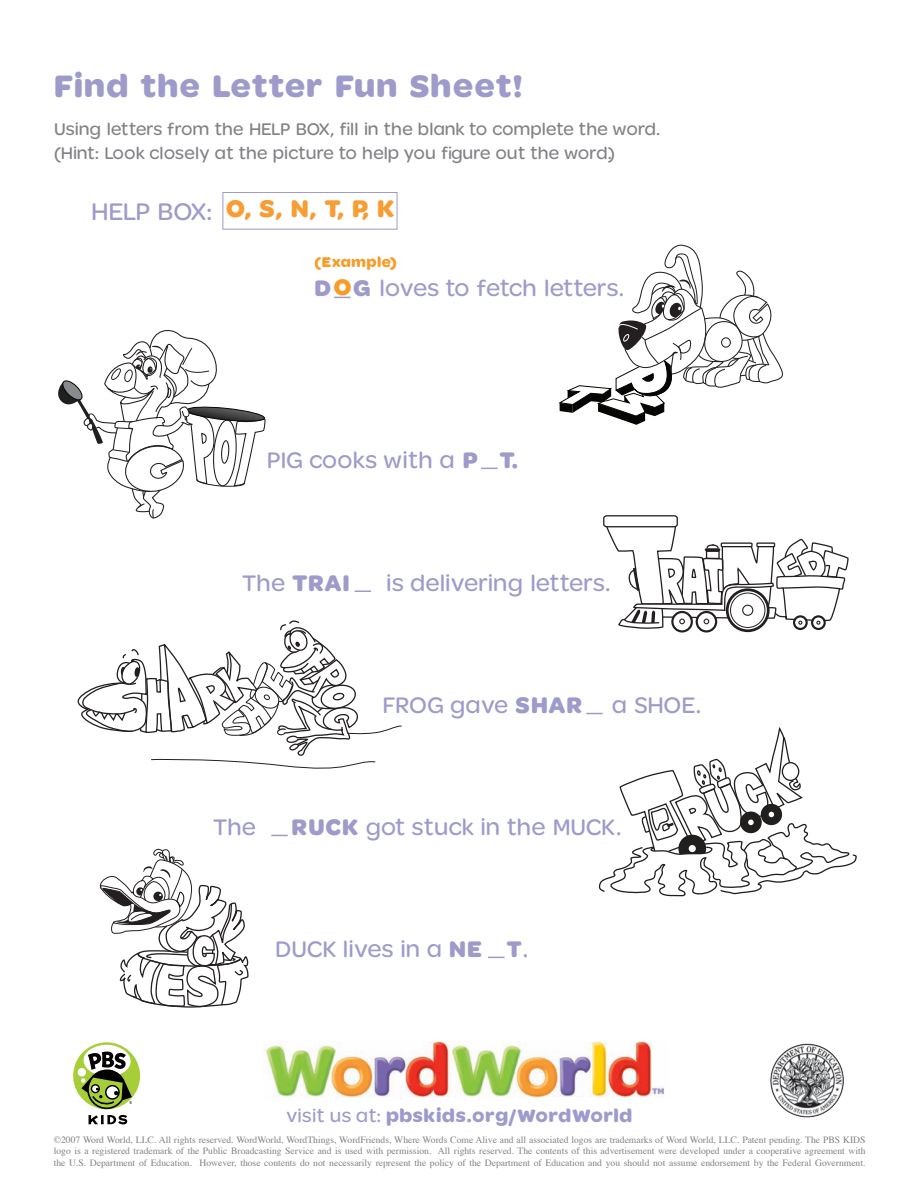
<style>
.page{position:relative;width:918px;height:1188px;background:#fff}
.page>*{position:absolute;margin:0;border:0;box-sizing:border-box;transform-origin:0 0}
.t1{font:700 33px "Word World";color:#9e9bcb}
.t2{font:700 25.65px "Word World";color:#f89d33}
.t3{font:500 24px "Word World";color:#9e9bcb}
.t4{font:700 24px "Word World";color:#9e9bcb}
.t5{font:700 24px "Word World";color:#f89c27}
.t6{font:700 19.2px "Word World";color:#9d9bcc}
.t7{font:500 18px "Word World";color:#808285}
.t8{font:700 15px "Word World";color:#f89c27}
.t9{font:9.6px/11.6px "Times";color:#808285;text-align:justify}
.s1{font-weight:500;color:#9e9bcb}
.s2{font-weight:700}
.s3{font-weight:500}
</style>
<div class="page">
<img style="left:265px;top:1041px;width:400px;height:57px">
<svg style="left:73px;top:1042px;width:67px;height:82px"></svg>
<img style="left:770px;top:1043px;width:74px;height:75px">
<svg style="left:598px;top:729px;width:259px;height:168px"></svg>
<svg style="left:77px;top:620px;width:325px;height:149px"></svg>
<div style="left:671px;top:611px;width:22px;height:22px;border:2px solid #231f20;border-radius:50%"></div>
<div style="left:696px;top:611px;width:21px;height:22px;border:2px solid #231f20;border-radius:50%"></div>
<div style="left:726px;top:588px;width:44px;height:44px;border:3px solid #231f20;border-radius:50%"></div>
<div style="left:793px;top:615px;width:15px;height:15px;border:2px solid #231f20;border-radius:50%"></div>
<div style="left:811px;top:615px;width:15px;height:15px;border:2px solid #231f20;border-radius:50%"></div>
<svg style="left:603px;top:515px;width:246px;height:114px"></svg>
<svg style="left:558px;top:244px;width:225px;height:181px"></svg>
<svg style="left:58px;top:330px;width:208px;height:189px"></svg>
<svg style="left:99px;top:848px;width:150px;height:160px"></svg>
<svg style="left:481px;top:468px;width:17px;height:1px"></svg>
<svg style="left:355px;top:590px;width:16px;height:2px"></svg>
<svg style="left:586px;top:713px;width:17px;height:1px"></svg>
<svg style="left:271px;top:835px;width:17px;height:1px"></svg>
<svg style="left:488px;top:957px;width:17px;height:1px"></svg>
<svg style="left:334px;top:297px;width:17px;height:1px"></svg>
<div style="left:222px;top:192px;width:176px;height:38px;background:#fff;border:1px solid #9e9bcb"></div>
<p class="t1" style="left:54px;top:67px;width:472px">Find the Letter Fun Sheet!</p>
<p class="t7" style="left:54px;top:119px;width:608px">Using letters from the HELP BOX, fill in the blank to complete the word.</p>
<p class="t7" style="left:54px;top:143px;width:563px">(Hint: Look closely at the picture to help you figure out the word.)</p>
<h2 class="t2" style="left:91px;top:194px;width:306px"><span class="s1">HELP BOX:</span> O, S, N, T, P, K</h2>
<p class="t8" style="left:315px;top:254px;width:84px">(Example)</p>
<p class="t5" style="left:334px;top:274px;width:20px">O</p>
<p class="t3" style="left:315px;top:275px;width:311px"><span class="s2">D G</span> loves to fetch letters.</p>
<p class="t3" style="left:267px;top:446px;width:254px">PIG cooks with a <span class="s2">P T.</span></p>
<p class="t4" style="left:242px;top:569px;width:110px"><span class="s3">The</span> TRAI</p>
<p class="t3" style="left:386px;top:569px;width:226px">is delivering letters.</p>
<p class="t3" style="left:382px;top:691px;width:320px">FROG gave <span class="s2">SHAR</span> a SHOE.</p>
<p class="t3" style="left:213px;top:813px;width:45px">The</p>
<p class="t3" style="left:292px;top:813px;width:332px"><span class="s2">RUCK</span> got stuck in the MUCK.</p>
<p class="t3" style="left:275px;top:935px;width:254px">DUCK lives in a <span class="s2">NE T</span>.</p>
<p class="t6" style="left:287px;top:1104px;width:347px"><span class="s3">visit us at:</span> pbskids.org/WordWorld</p>
<p class="t9" style="left:54px;top:1133px;width:813px">©2007 Word World, LLC. All rights reserved. WordWorld, WordThings, WordFriends, Where Words Come Alive and all associated logos are trademarks of Word World, LLC. Patent pending. The PBS KIDS logo is a registered trademark of the Public Broadcasting Service and is used with permission. All rights reserved. The contents of this advertisement were developed under a cooperative agreement with the U.S. Department of Education. However, those contents do not necessarily represent the policy of the Department of Education and you should not assume endorsement by the Federal Government.</p>
</div>
